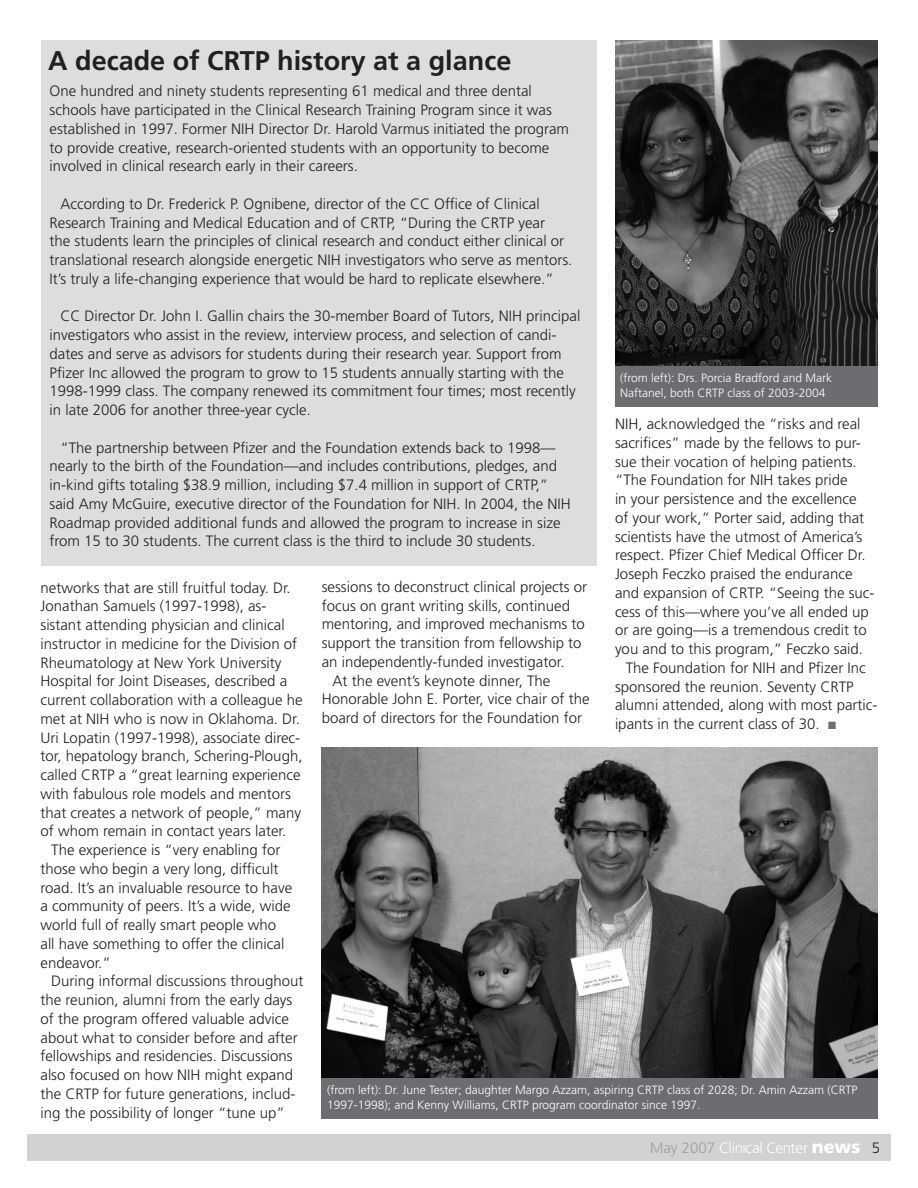
<style>
.page{position:relative;width:918px;height:1188px;background:#fff}
.page>*{position:absolute;margin:0;border:0;box-sizing:border-box;transform-origin:0 0}
.CC_News_Body{font:700 27px "Frutiger LT Std";color:#231f20}
.CC_News_Body-2{font:300 15px/18.8px "Frutiger LT Std";color:#231f20}
.t1{font:300 15px "Frutiger LT Std";letter-spacing:-.02em;color:#fff}
.Photo_Caption{font:300 12px/14.4px "Frutiger LT Std";color:#fff}
.s1{color:#6c6d70}
.s2{color:#9d9fa2}
.s3{font-weight:900;font-size:18px}
</style>
<div class="page">
<div style="left:27px;top:1134px;width:864px;height:27px;background:#d1d2d4"></div>
<img style="left:321px;top:748px;width:557px;height:330px">
<div style="left:321px;top:1078px;width:557px;height:41px;background:#6c6d70"></div>
<div style="left:41px;top:40px;width:556px;height:526px;background:#dcdddf"></div>
<img style="left:615px;top:40px;width:263px;height:326px">
<div style="left:615px;top:366px;width:263px;height:40px;background:#6c6d70"></div>
<p class="CC_News_Body" style="left:48px;top:45px;width:465px">A decade of CRTP history at a glance</p>
<p class="CC_News_Body-2" style="left:50px;top:82px;width:521px">One hundred and ninety students representing 61 medical and three dental schools have participated in the Clinical Research Training Program since it was established in 1997. Former NIH Director Dr. Harold Varmus initiated the program to provide creative, research-oriented students with an opportunity to become involved in clinical research early in their careers.</p>
<p class="CC_News_Body-2" style="left:50px;top:195px;width:524px;text-indent:11px">According to Dr. Frederick P. Ognibene, director of the CC Office of Clinical Research Training and Medical Education and of CRTP, “During the CRTP year<br>the students learn the principles of clinical research and conduct either clinical or translational research alongside energetic NIH investigators who serve as mentors.<br>It’s truly a life-changing experience that would be hard to replicate elsewhere.”</p>
<p class="CC_News_Body-2" style="left:50px;top:307px;width:532px;text-indent:11px">CC Director Dr. John I. Gallin chairs the 30-member Board of Tutors, NIH principal investigators who assist in the review, interview process, and selection of candi&shy;dates and serve as advisors for students during their research year. Support from Pfizer Inc allowed the program to grow to 15 students annually starting with the 1998-1999 class. The company renewed its commitment four times; most recently in late 2006 for another three-year cycle.</p>
<p class="CC_News_Body-2" style="left:50px;top:438px;width:523px;text-indent:11px">“The partnership between Pfizer and the Foundation extends back to 1998— nearly to the birth of the Foundation—and includes contributions, pledges, and in-kind gifts totaling $38.9 million, including $7.4 million in support of CRTP,” said Amy McGuire, executive director of the Foundation for NIH. In 2004, the NIH Roadmap provided additional funds and allowed the program to increase in size from 15 to 30 students. The current class is the third to include 30 students.</p>
<p class="Photo_Caption" style="left:620px;top:371px;width:214px">(from left): Drs. Porcia Bradford and Mark</p>
<p class="Photo_Caption" style="left:620px;top:386px;width:207px">Naftanel, both CRTP class of 2003-2004</p>
<p class="CC_News_Body-2" style="left:615px;top:415px;width:261px">NIH, acknowledged the “risks and real sacrifices” made by the fellows to pur&shy;sue their vocation of helping patients. “The Foundation for NIH takes pride<br>in your persistence and the excellence<br>of your work,” Porter said, adding that scientists have the utmost of America’s respect. Pfizer Chief Medical Officer Dr.<br>Joseph Feczko praised the endurance and expansion of CRTP. “Seeing the suc&shy;cess of this—where you’ve all ended up or are going—is a tremendous credit to you and to this program,” Feczko said.</p>
<p class="CC_News_Body-2" style="left:615px;top:659px;width:264px;text-indent:11px">The Foundation for NIH and Pfizer Inc sponsored the reunion. Seventy CRTP alumni attended, along with most partic&shy;ipants in the current class of 30. <span class="s1">■</span></p>
<p class="CC_News_Body-2" style="left:322px;top:577px;width:267px">sessions to deconstruct clinical projects or focus on grant writing skills, continued mentoring, and improved mechanisms to support the transition from fellowship to an independently-funded investigator.</p>
<p class="CC_News_Body-2" style="left:322px;top:671px;width:269px;text-indent:11px">At the event’s keynote dinner, The<br>Honorable John E. Porter, vice chair of the board of directors for the Foundation for</p>
<p class="CC_News_Body-2" style="left:40px;top:578px;width:264px">networks that are still fruitful today. Dr.<br>Jonathan Samuels (1997-1998), as&shy;sistant attending physician and clinical instructor in medicine for the Division of Rheumatology at New York University Hospital for Joint Diseases, described a current collaboration with a colleague he met at NIH who is now in Oklahoma. Dr.<br>Uri Lopatin (1997-1998), associate direc&shy;tor, hepatology branch, Schering-Plough, called CRTP a “great learning experience with fabulous role models and mentors that creates a network of people,” many of whom remain in contact years later.</p>
<p class="CC_News_Body-2" style="left:40px;top:841px;width:253px;text-indent:11px">The experience is “very enabling for those who begin a very long, difficult road. It’s an invaluable resource to have a community of peers. It’s a wide, wide world full of really smart people who all have something to offer the clinical endeavor.”</p>
<p class="CC_News_Body-2" style="left:40px;top:972px;width:265px;text-indent:11px">During informal discussions throughout the reunion, alumni from the early days of the program offered valuable advice about what to consider before and after fellowships and residencies. Discussions also focused on how NIH might expand the CRTP for future generations, includ&shy;ing the possibility of longer “tune up”</p>
<p class="Photo_Caption" style="left:327px;top:1083px;width:532px">(from left): Dr. June Tester; daughter Margo Azzam, aspiring CRTP class of 2028; Dr. Amin Azzam (CRTP<br>1997-1998); and Kenny Williams, CRTP program coordinator since 1997.</p>
<p class="t1" style="left:650px;top:1139px;width:212px"><span class="s2">May 2007</span> Clinical Center <span class="s3">news</span></p>
</div>
